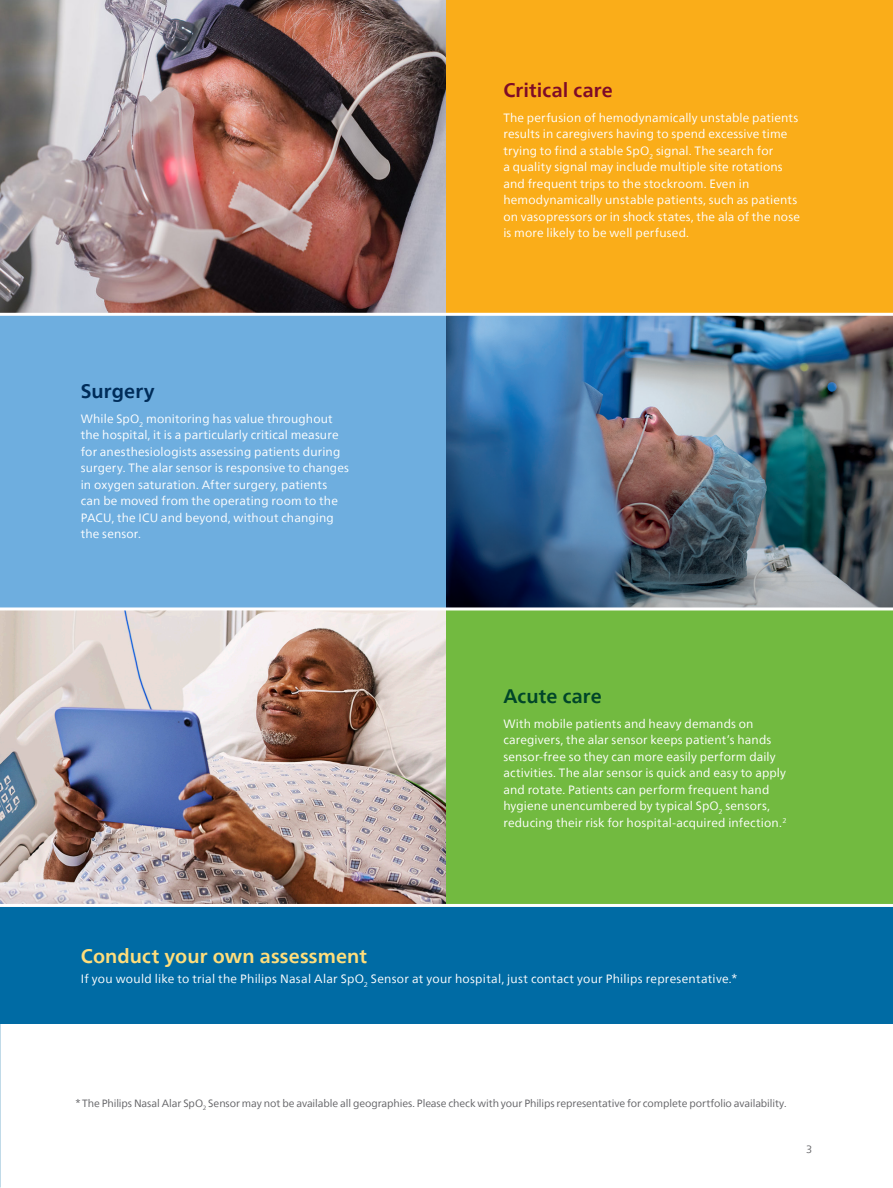
<style>
.page{position:relative;width:893px;height:1188px;background:#fff}
.page>*{position:absolute;margin:0;border:0;box-sizing:border-box;transform-origin:0 0}
._02_Body_Text_8_11{font:700 19.5px "Neue Frutiger World";letter-spacing:.005em;color:#ffde7b}
.Body_Head{font:700 19.5px "Neue Frutiger World";letter-spacing:.01em;color:#7e0b28}
.Body_Head-2{font:700 19.5px "Neue Frutiger World";letter-spacing:.005em;color:#004529}
.Body_Head-3{font:700 19.5px "Neue Frutiger World";letter-spacing:.01em;color:#002c59}
._02_Body_Text_8_11-2{font:12px/16.5px "Neue Frutiger World";letter-spacing:.015em;color:#fff}
.t1{font:10.5px "Neue Frutiger World";letter-spacing:-.01em;color:#636366}
</style>
<div class="page">
<img style="left:0;top:0;width:446px;height:313px">
<img style="left:0;top:610px;width:446px;height:294px">
<div style="left:446px;top:0;width:447px;height:314px;background:#faad19"></div>
<div style="left:0;top:314px;width:446px;height:295px;background:#6eaedf"></div>
<img style="left:446px;top:316px;width:447px;height:291px">
<div style="left:446px;top:609px;width:447px;height:296px;background:#72ba40"></div>
<div style="left:0;top:905px;width:893px;height:119px;background:#006ba4"></div>
<hr style="left:0;top:607px;width:893px;height:3px;background:#fff">
<hr style="left:0;top:313px;width:893px;height:3px;background:#fff">
<hr style="left:0;top:904px;width:893px;height:3px;background:#fff">
<p class="Body_Head-3" style="left:81px;top:374px;width:76px">Surgery</p>
<p class="_02_Body_Text_8_11-2" style="left:81px;top:411px;width:270px">While SpO<sub>2</sub> monitoring has value throughout the hospital, it is a particularly critical measure for anesthesiologists assessing patients during surgery. The alar sensor is responsive to changes in oxygen saturation. After surgery, patients can be moved from the operating room to the PACU, the ICU and beyond, without changing the sensor.</p>
<p class="Body_Head" style="left:503px;top:73px;width:111px">Critical care</p>
<p class="_02_Body_Text_8_11-2" style="left:503px;top:110px;width:298px">The perfusion of hemodynamically unstable patients results in caregivers having to spend excessive time trying to find a stable SpO<sub>2</sub> signal. The search for<br>a quality signal may include multiple site rotations and frequent trips to the stockroom. Even in hemodynamically unstable patients, such as patients on vasopressors or in shock states, the ala of the nose is more likely to be well perfused.</p>
<p class="Body_Head-2" style="left:503px;top:679px;width:100px">Acute care</p>
<p class="_02_Body_Text_8_11-2" style="left:503px;top:716px;width:284px">With mobile patients and heavy demands on caregivers, the alar sensor keeps patient’s hands sensor-free so they can more easily perform daily activities. The alar sensor is quick and easy to apply and rotate. Patients can perform frequent hand hygiene unencumbered by typical SpO<sub>2</sub> sensors, reducing their risk for hospital-acquired infection.<sup>2</sup></p>
<p class="_02_Body_Text_8_11" style="left:81px;top:939px;width:288px">Conduct your own assessment</p>
<p class="_02_Body_Text_8_11-2" style="left:81px;top:971px;width:658px">If you would like to trial the Philips Nasal Alar SpO<sub>2</sub> Sensor at your hospital, just contact your Philips representative.*</p>
<p class="t1" style="left:75px;top:1095px;width:713px">* The Philips Nasal Alar SpO<sub>2</sub> Sensor may not be available all geographies. Please check with your Philips representative for complete portfolio availability.</p>
<p class="t1" style="left:806px;top:1141px;width:8px">3</p>
</div>
